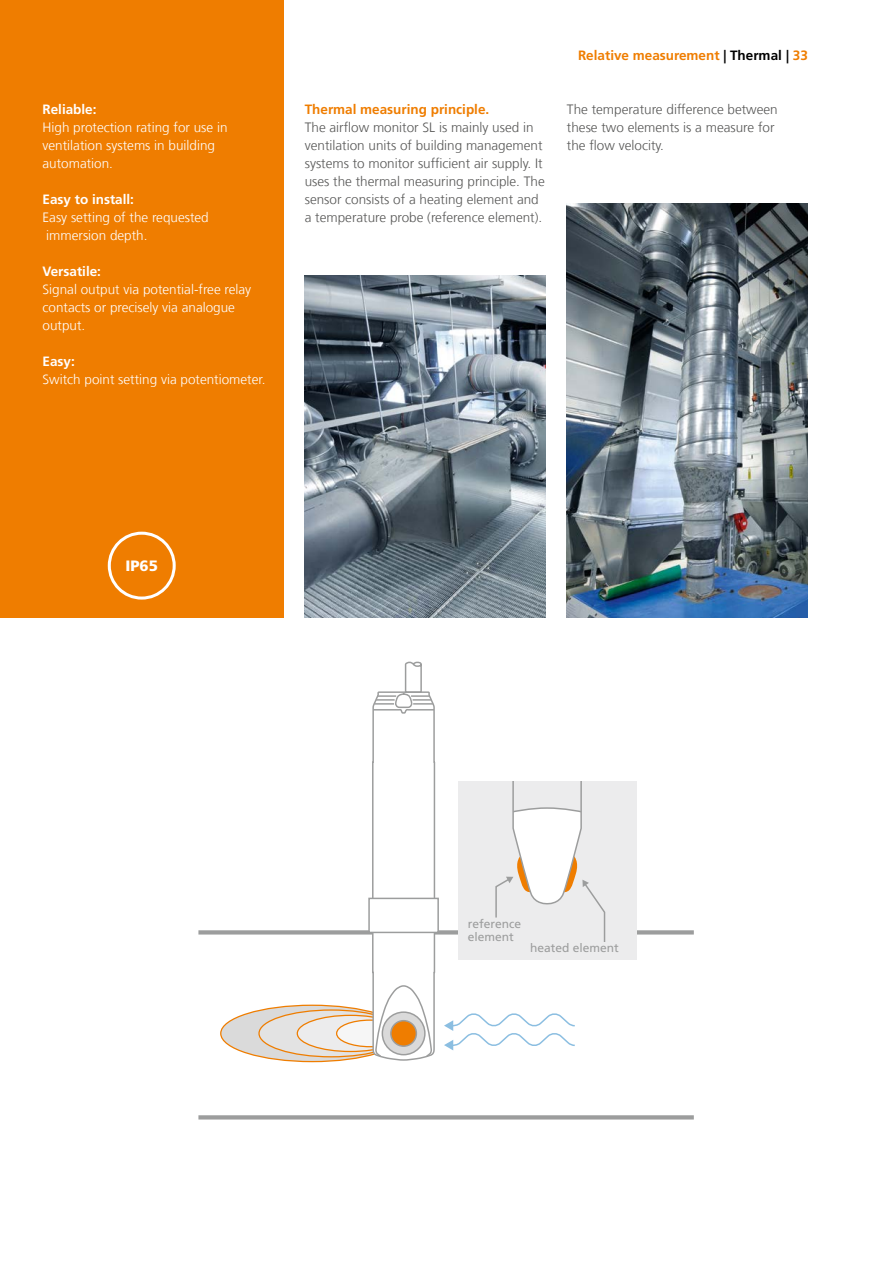
<style>
.page{position:relative;width:893px;height:1263px;background:#fff}
.page>*{position:absolute;margin:0;border:0;box-sizing:border-box;transform-origin:0 0}
.t1{font:900 15px "Frutiger LT Com";color:#fff}
.Fließtext_9pt{font:300 13.5px/18px "Frutiger LT Com";color:#575756}
.Fließtext_9pt-2{font:300 13.5px/18px "Frutiger LT Com";color:#fff}
.Fließtext_9pt_headline_orange{font:700 13.5px "Frutiger LT Com";color:#fff}
.Seitenzahl_9pt{font:700 13.5px "Frutiger LT Com";color:#ef7d00}
.Fließtext_9pt_headline_orange-2{font:700 13.5px "Frutiger LT Com";color:#ef7d00}
.t2{font:12px/13.5px "Frutiger LT Com";color:#9c9d9d}
.s1{color:#000}
</style>
<div class="page">
<div style="left:0;top:0;width:283px;height:618px;background:#ef7d00"></div>
<svg style="left:108px;top:532px;width:68px;height:68px"></svg>
<svg style="left:198px;top:1115px;width:496px;height:4px;background:#a2a3a3"></svg>
<svg style="left:198px;top:930px;width:496px;height:4px"></svg>
<svg style="left:444px;top:1013px;width:131px;height:37px"></svg>
<svg style="left:221px;top:1005px;width:183px;height:56px;background:#dcd0c3"></svg>
<svg style="left:259px;top:1010px;width:145px;height:47px;background:#e3dacf"></svg>
<div style="left:258px;top:1009px;width:146px;height:48px;border:1px solid #ef7d00;border-radius:50%"></div>
<div style="left:297px;top:1015px;width:107px;height:36px;background:#ececed;border-radius:50%"></div>
<div style="left:297px;top:1015px;width:107px;height:37px;border:1px solid #ef7d00;border-radius:50%"></div>
<div style="left:337px;top:1020px;width:67px;height:27px;background:#f6f6f6;border-radius:50%"></div>
<div style="left:336px;top:1019px;width:68px;height:28px;border:1px solid #ef7d00;border-radius:50%"></div>
<svg style="left:371px;top:661px;width:65px;height:400px"></svg>
<svg style="left:382px;top:1012px;width:43px;height:43px"></svg>
<div style="left:382px;top:1011px;width:44px;height:44px;border:1px solid #9c9d9d;border-radius:50%"></div>
<div style="left:391px;top:1021px;width:25px;height:25px;background:#ef7d00;border-radius:50%"></div>
<div style="left:390px;top:1020px;width:27px;height:27px;border:1px solid #9c9d9d;border-radius:50%"></div>
<div style="left:368px;top:898px;width:71px;height:35px;background:#fff;border:1px solid #9c9d9d"></div>
<div style="left:458px;top:781px;width:178px;height:179px;background:#ececed"></div>
<svg style="left:495px;top:781px;width:111px;height:161px"></svg>
<img style="left:305px;top:276px;width:241px;height:342px">
<img style="left:567px;top:204px;width:241px;height:414px">
<p class="Fließtext_9pt_headline_orange" style="left:43px;top:101px;width:56px">Reliable:</p>
<p class="Fließtext_9pt-2" style="left:43px;top:118px;width:187px">High protection rating for use in ventilation systems in building automation.</p>
<p class="Fließtext_9pt_headline_orange" style="left:43px;top:191px;width:93px">Easy to install:</p>
<p class="Fließtext_9pt-2" style="left:43px;top:208px;width:168px">Easy setting of the requested immersion depth.</p>
<p class="Fließtext_9pt_headline_orange" style="left:43px;top:263px;width:60px">Versatile:</p>
<p class="Fließtext_9pt-2" style="left:43px;top:280px;width:210px">Signal output via potential-free relay contacts or precisely via analogue output.</p>
<p class="Fließtext_9pt_headline_orange" style="left:43px;top:353px;width:34px">Easy:</p>
<p class="Fließtext_9pt-2" style="left:43px;top:370px;width:225px">Switch point setting via potentiometer.</p>
<p class="Fließtext_9pt_headline_orange-2" style="left:305px;top:101px;width:186px">Thermal measuring principle.</p>
<p class="Fließtext_9pt" style="left:305px;top:118px;width:242px">The airflow monitor SL is mainly used in ventilation units of building management systems to monitor sufficient air supply. It uses the thermal measuring principle. The sensor consists of a heating element and a temperature probe (reference element).</p>
<p class="Seitenzahl_9pt" style="left:578px;top:47px;width:231px">Relative measurement <span class="s1">| Thermal |</span> 33</p>
<p class="Fließtext_9pt" style="left:567px;top:100px;width:212px">The temperature difference between these two elements is a measure for the flow velocity.</p>
<p class="t1" style="left:125px;top:557px;width:34px">IP65</p>
<p class="t2" style="left:468px;top:917px;width:55px">reference element</p>
<p class="t2" style="left:530px;top:941px;width:90px">heated element</p>
</div>
